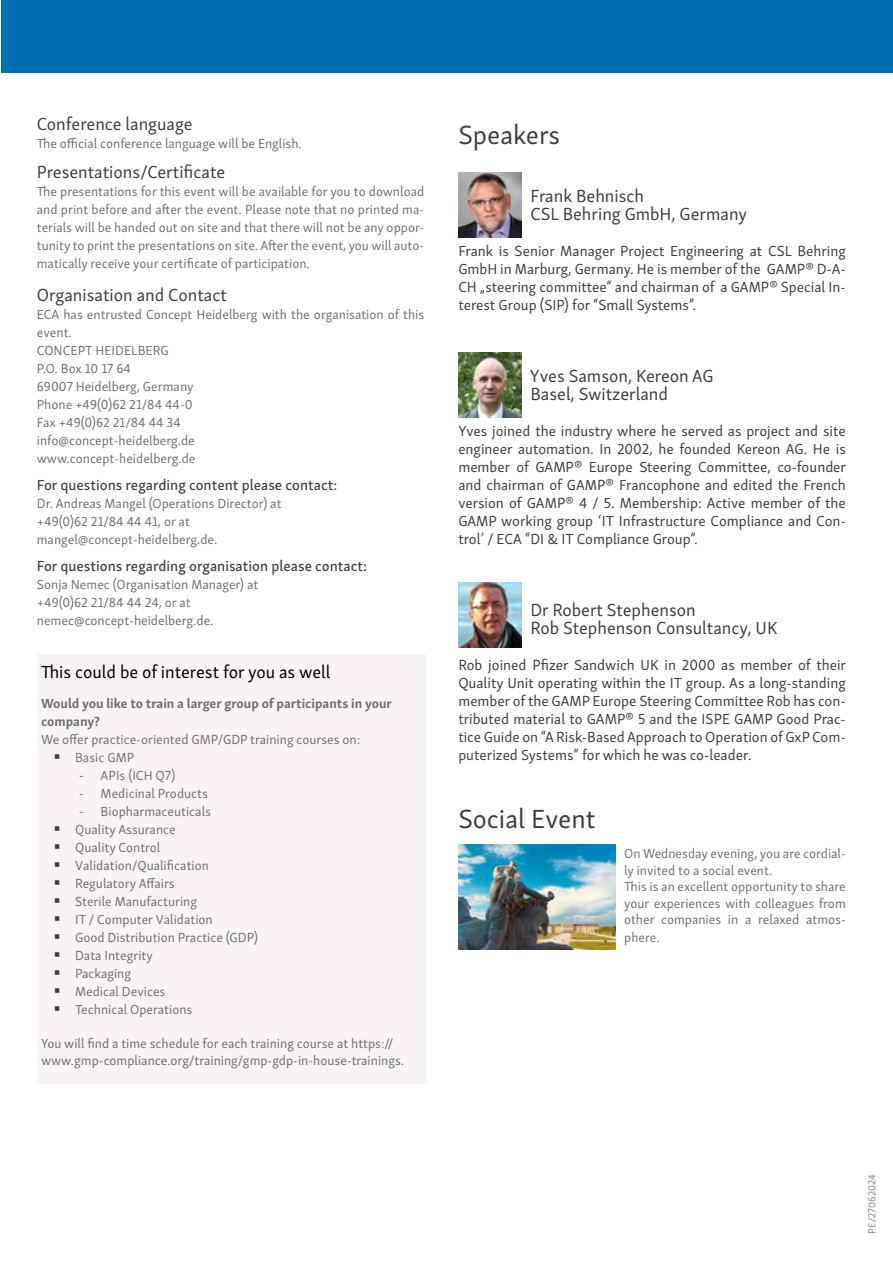
<style>
.page{position:relative;width:893px;height:1263px;background:#fff}
.page>*{position:absolute;margin:0;border:0;box-sizing:border-box;transform-origin:0 0}
.t1{font:27px "Skolar Sans Latn";color:#3e3d40}
.t2{font:18px/18px "Skolar Sans Latn";color:#3e3d40}
.t3{font:18px "Skolar Sans Latn";color:#000}
.t4{font:15px/18px "Skolar Sans Latn";color:#3e3d40;text-align:justify}
.t5{font:15px "Skolar Sans Latn Me";color:#3e3d40}
.t6{font:13.5px/18px "Skolar Sans Latn";color:#707172}
.t7{font:700 13.5px/18px "Skolar Sans Latn";color:#707172}
.t8{font:10.5px "Skolar Sans Latn";color:#87888a}
.s1{font-family:"Skolar Sans Latn";font-weight:600}
.s2{font-family:"Myriad Pro"}
</style>
<div class="page">
<div style="left:1px;top:0;width:892px;height:72px;background:#006fb4"></div>
<div style="left:37px;top:654px;width:388px;height:429px;background:#f7f4f3"></div>
<img style="left:458px;top:173px;width:64px;height:64px">
<img style="left:458px;top:353px;width:64px;height:64px">
<img style="left:458px;top:583px;width:64px;height:64px">
<img style="left:458px;top:844px;width:158px;height:105px">
<h2 class="t2" style="left:37px;top:114px;width:157px">Conference language</h2>
<p class="t6" style="left:37px;top:134px;width:267px">The official conference language will be English.</p>
<h2 class="t2" style="left:37px;top:162px;width:190px">Presentations/Certificate</h2>
<p class="t6" style="left:37px;top:182px;width:389px;text-align:justify">The presentations for this event will be available for you to download and print before and after the event. Please note that no printed ma&shy;terials will be handed out on site and that there will not be any oppor&shy;tunity to print the presentations on site. After the event, you will auto&shy;matically receive your certificate of participation.</p>
<h2 class="t2" style="left:37px;top:285px;width:192px">Organisation and Contact</h2>
<p class="t6" style="left:37px;top:305px;width:389px">ECA has entrusted Concept Heidelberg with the organisation of this event.<br>CONCEPT HEIDELBERG<br>P.O. Box 10 17 64<br>69007 Heidelberg, Germany<br>Phone +49(0)62 21/84 44-0<br>Fax +49(0)62 21/84 44 34<br>info@concept-heidelberg.de<br>www.concept-heidelberg.de</p>
<p class="t5" style="left:37px;top:473px;width:302px">For questions regarding content please contact:</p>
<p class="t6" style="left:37px;top:494px;width:246px">Dr. Andreas Mangel (Operations Director) at +49(0)62 21/84 44 41, or at mangel@concept-heidelberg.de.</p>
<p class="t5" style="left:37px;top:554px;width:332px">For questions regarding organisation please contact<span class="s1">:</span></p>
<p class="t6" style="left:37px;top:575px;width:223px">Sonja Nemec (Organisation Manager) at +49(0)62 21/84 44 24, or at nemec@concept-heidelberg.de.</p>
<h2 class="t3" style="left:41px;top:658px;width:291px">This could be of interest for you as well</h2>
<p class="t7" style="left:41px;top:693px;width:352px">Would you like to train a larger group of participants in your company?</p>
<p class="t6" style="left:75px;top:729px;width:287px;text-indent:-34px">We offer practice-oriented GMP/GDP training courses on:<br>Basic GMP</p>
<p class="t6" style="left:79px;top:765px;width:97px"><span class="s2">-</span> APIs (ICH Q7)</p>
<p class="t6" style="left:79px;top:783px;width:130px"><span class="s2">-</span> Medicinal Products</p>
<p class="t6" style="left:75px;top:801px;width:184px;text-indent:4px"><span class="s2">-</span> Biopharmaceuticals<br>Quality Assurance<br>Quality Control<br>Validation/Qualification<br>Regulatory Affairs<br>Sterile Manufacturing<br>IT / Computer Validation<br>Good Distribution Practice (GDP)<br>Data Integrity<br>Packaging<br>Medical Devices<br>Technical Operations</p>
<p class="t6" style="left:41px;top:1035px;width:365px;line-height:16.2px">You will find a time schedule for each training course at https:// www.gmp-compliance.org/training/gmp-gdp-in-house-trainings.</p>
<h1 class="t1" style="left:458px;top:114px;width:103px">Speakers</h1>
<h2 class="t2" style="left:530px;top:186px;width:218px">Frank Behnisch<br>CSL Behring GmbH, Germany</h2>
<p class="t4" style="left:458px;top:241px;width:389px">Frank is Senior Manager Project Engineering at CSL Behring GmbH in Marburg, Germany. He is member of the GAMP® D-A-CH „steering committee“ and chairman of a GAMP® Special In&shy;terest Group (SIP) for “Small Systems”.</p>
<h2 class="t2" style="left:530px;top:366px;width:185px">Yves Samson, Kereon AG<br>Basel, Switzerland</h2>
<p class="t4" style="left:458px;top:421px;width:389px">Yves joined the industry where he served as project and site engineer automation. In 2002, he founded Kereon AG. He is member of GAMP® Europe Steering Committee, co-founder and chairman of GAMP® Francophone and edited the French version of GAMP® 4 / 5. Membership: Active member of the GAMP working group ‘IT Infrastructure Compliance and Con&shy;trol’ / ECA “DI &amp; IT Compliance Group”.</p>
<h2 class="t2" style="left:530px;top:600px;width:248px">Dr Robert Stephenson<br>Rob Stephenson Consultancy, UK</h2>
<p class="t4" style="left:458px;top:655px;width:389px">Rob joined Pfizer Sandwich UK in 2000 as member of their Quality Unit operating within the IT group. As a long-standing member of the GAMP Europe Steering Committee Rob has con&shy;tributed material to GAMP® 5 and the ISPE GAMP Good Prac&shy;tice Guide on “A Risk-Based Approach to Operation of GxP Com&shy;puterized Systems” for which he was co-leader.</p>
<h1 class="t1" style="left:458px;top:798px;width:139px">Social Event</h1>
<p class="t6" style="left:624px;top:844px;width:223px;line-height:16.5px">On Wednesday evening, you are cordial&shy;ly invited to a social event.<br>This is an excellent opportunity to share your experiences with colleagues from other companies in a relaxed atmos-</p>
<p class="t6" style="left:624px;top:927px;width:37px">phere.</p>
<p class="t8" style="left:864px;top:1234px;width:61px;rotate:-90deg">PE/27062024</p>
</div>
